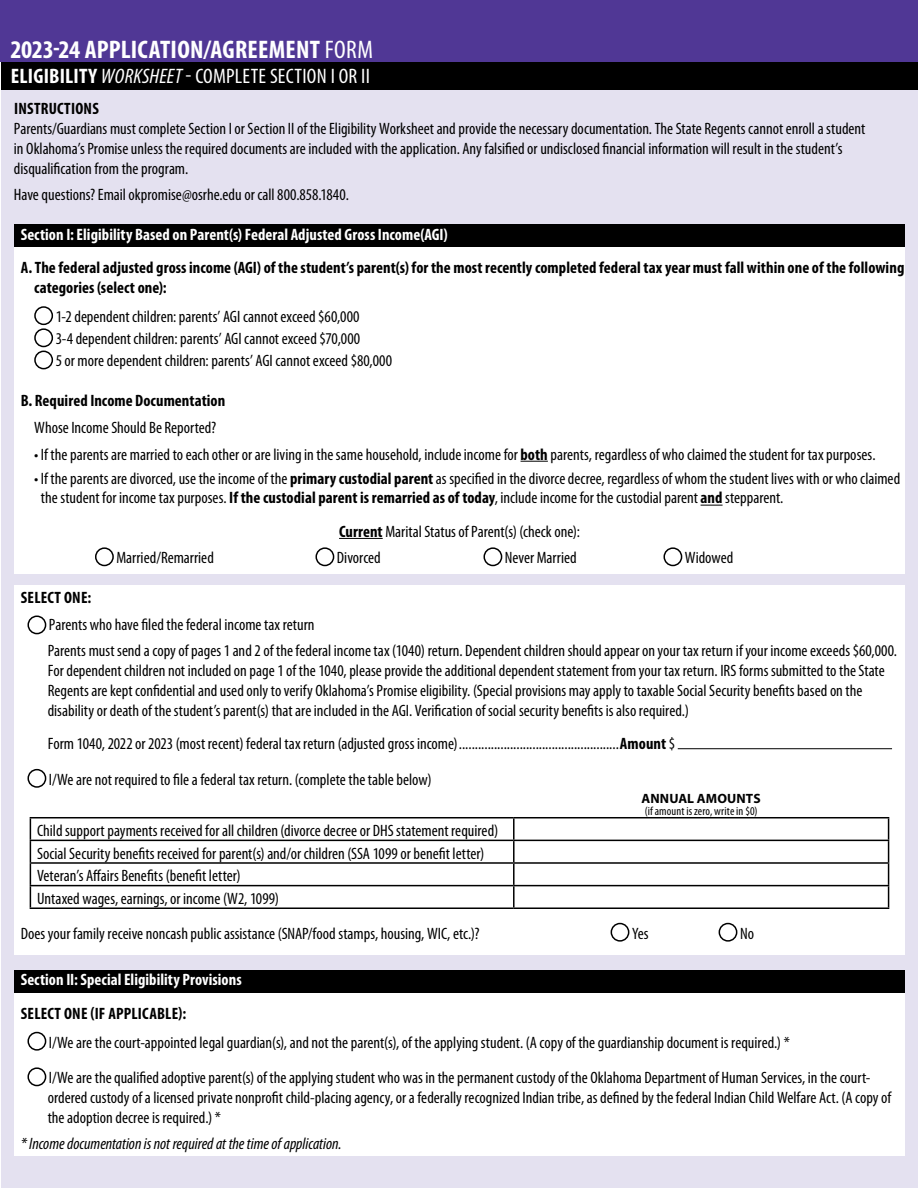
<style>
.page{position:relative;width:918px;height:1188px;background:#fff}
.page>*{position:absolute;margin:0;border:0;box-sizing:border-box;transform-origin:0 0}
.h2_blue{font:700 condensed 25.5px "Myriad Pro";letter-spacing:.01em;color:#fff}
.t1{font:condensed 21px "Myriad Pro";letter-spacing:.015em;color:#fff}
.t2{font:condensed 16.5px/19.8px "Myriad Pro";color:#000}
.t3{font:700 condensed 16.5px/19.8px "Myriad Pro";letter-spacing:.005em;color:#000}
.h5_white{font:700 condensed 16.5px "Myriad Pro";letter-spacing:.005em;color:#fff}
.t4{font:italic condensed 16.5px "Myriad Pro";color:#000}
.t5{font:700 13.5px "Myriad Pro";letter-spacing:.01em;color:#000}
.t6{font:condensed 12px "Myriad Pro";letter-spacing:.01em;color:#000}
.s1{font-weight:400}
.s2{font-weight:700}
.s3{font-style:italic}
</style>
<div class="page">
<div style="left:2px;top:32px;width:916px;height:1156px;background:#e4e1f0"></div>
<div style="left:14px;top:247px;width:891px;height:327px;background:#fff"></div>
<div style="left:14px;top:586px;width:891px;height:369px;background:#fff"></div>
<div style="left:14px;top:991px;width:891px;height:165px;background:#fff"></div>
<div style="left:1px;top:62px;width:917px;height:27px;background:#000"></div>
<div style="left:0;top:0;width:918px;height:62px;background:#503795"></div>
<div style="left:14px;top:225px;width:891px;height:22px;background:#000"></div>
<svg style="left:521px;top:461px;width:27px;height:1px"></svg>
<svg style="left:701px;top:505px;width:22px;height:1px"></svg>
<hr style="left:339px;top:538px;width:44px;height:1px;background:#000">
<div style="left:14px;top:970px;width:891px;height:23px;background:#000"></div>
<div style="left:34px;top:306px;width:19px;height:19px;border:2px solid #000;border-radius:50%"></div>
<div style="left:34px;top:328px;width:19px;height:19px;border:2px solid #000;border-radius:50%"></div>
<div style="left:34px;top:351px;width:19px;height:18px;border:2px solid #000;border-radius:50%"></div>
<div style="left:95px;top:547px;width:19px;height:19px;border:2px solid #000;border-radius:50%"></div>
<div style="left:315px;top:547px;width:19px;height:19px;border:2px solid #000;border-radius:50%"></div>
<div style="left:483px;top:547px;width:19px;height:19px;border:2px solid #000;border-radius:50%"></div>
<div style="left:663px;top:547px;width:19px;height:19px;border:2px solid #000;border-radius:50%"></div>
<div style="left:27px;top:616px;width:19px;height:18px;border:2px solid #000;border-radius:50%"></div>
<hr style="left:678px;top:748px;width:214px;height:1px;background:#000">
<div style="left:27px;top:769px;width:19px;height:19px;border:2px solid #000;border-radius:50%"></div>
<svg style="left:30px;top:818px;width:1px;height:89px"></svg>
<hr style="left:30px;top:817px;width:484px;height:1px;background:#000">
<hr style="left:30px;top:840px;width:484px;height:1px;background:#000">
<hr style="left:30px;top:862px;width:484px;height:2px;background:#000">
<hr style="left:30px;top:885px;width:484px;height:1px;background:#000">
<hr style="left:30px;top:907px;width:484px;height:2px;background:#000">
<hr style="left:513px;top:818px;width:2px;height:22px;background:#000">
<hr style="left:513px;top:841px;width:2px;height:21px;background:#000">
<hr style="left:513px;top:864px;width:2px;height:21px;background:#000">
<hr style="left:513px;top:886px;width:2px;height:21px;background:#000">
<hr style="left:514px;top:817px;width:375px;height:1px;background:#000">
<svg style="left:888px;top:818px;width:1px;height:89px"></svg>
<hr style="left:514px;top:840px;width:375px;height:1px;background:#000">
<hr style="left:514px;top:862px;width:375px;height:2px;background:#000">
<hr style="left:514px;top:885px;width:375px;height:1px;background:#000">
<hr style="left:514px;top:907px;width:375px;height:2px;background:#000">
<div style="left:611px;top:923px;width:18px;height:19px;border:2px solid #000;border-radius:50%"></div>
<div style="left:719px;top:923px;width:18px;height:19px;border:2px solid #000;border-radius:50%"></div>
<div style="left:27px;top:1032px;width:19px;height:19px;border:2px solid #000;border-radius:50%"></div>
<div style="left:27px;top:1067px;width:19px;height:19px;border:2px solid #000;border-radius:50%"></div>
<h2 class="h2_blue" style="left:11px;top:34px;width:364px">2023-24 APPLICATION/AGREEMENT <span class="s1">FORM</span></h2>
<h3 class="t1" style="left:11px;top:63px;width:361px"><span class="s2">ELIGIBILITY</span> <span class="s3">WORKSHEET</span> - COMPLETE SECTION I OR II</h3>
<h4 class="t3" style="left:14px;top:98px;width:86px">INSTRUCTIONS</h4>
<p class="t2" style="left:14px;top:118px;width:853px">Parents/Guardians must complete Section I or Section II of the Eligibility Worksheet and provide the necessary documentation. The State Regents cannot enroll a student in Oklahoma’s Promise unless the required documents are included with the application. Any falsified or undisclosed financial information will result in the student’s disqualification from the program.</p>
<p class="t2" style="left:14px;top:185px;width:336px">Have questions? Email okpromise@osrhe.edu or call 800.858.1840.</p>
<h5 class="h5_white" style="left:21px;top:224px;width:428px">Section I: Eligibility Based on Parent(s) Federal Adjusted Gross Income(AGI)</h5>
<h6 class="t3" style="left:34px;top:258px;width:872px;text-indent:-13px">A. The federal adjusted gross income (AGI) of the student’s parent(s) for the most recently completed federal tax year must fall within one of the following categories (select one):</h6>
<p class="t2" style="left:56px;top:307px;width:305px">1-2 dependent children: parents’ AGI cannot exceed $60,000</p>
<p class="t2" style="left:56px;top:329px;width:306px">3-4 dependent children: parents’ AGI cannot exceed $70,000</p>
<p class="t2" style="left:56px;top:351px;width:338px">5 or more dependent children: parents’ AGI cannot exceed $80,000</p>
<h6 class="t3" style="left:21px;top:391px;width:206px">B. Required Income Documentation</h6>
<p class="t2" style="left:34px;top:417px;width:184px">Whose Income Should Be Reported?</p>
<p class="t2" style="left:34px;top:444px;width:843px">• If the parents are married to each other or are living in the same household, include income for <span class="s2">both</span> parents, regardless of who claimed the student for tax purposes.</p>
<p class="t2" style="left:41px;top:468px;width:861px;text-indent:-7px">• If the parents are divorced, use the income of the <span class="s2">primary custodial parent</span> as specified in the divorce decree, regardless of whom the student lives with or who claimed the student for income tax purposes. <span class="s2">If the custodial parent is remarried as of today</span>, include income for the custodial parent <span class="s2">and</span> stepparent.</p>
<p class="t2" style="left:339px;top:521px;width:242px"><span class="s2">Current</span> Marital Status of Parent(s) (check one):</p>
<p class="t2" style="left:116px;top:548px;width:99px">Married/Remarried</p>
<p class="t2" style="left:337px;top:548px;width:45px">Divorced</p>
<p class="t2" style="left:505px;top:548px;width:73px">Never Married</p>
<p class="t2" style="left:685px;top:548px;width:50px">Widowed</p>
<h6 class="t3" style="left:21px;top:588px;width:72px">SELECT ONE:</h6>
<p class="t2" style="left:49px;top:614px;width:267px">Parents who have filed the federal income tax return</p>
<p class="t2" style="left:48px;top:641px;width:851px">Parents must send a copy of pages 1 and 2 of the federal income tax (1040) return. Dependent children should appear on your tax return if your income exceeds $60,000.<br>For dependent children not included on page 1 of the 1040, please provide the additional dependent statement from your tax return. IRS forms submitted to the State Regents are kept confidential and used only to verify Oklahoma’s Promise eligibility. (Special provisions may apply to taxable Social Security benefits based on the disability or death of the student’s parent(s) that are included in the AGI. Verification of social security benefits is also required.)</p>
<p class="t2" style="left:48px;top:734px;width:629px">Form 1040, 2022 or 2023 (most recent) federal tax return (adjusted gross income)..................................................<span class="s2">Amount</span> $</p>
<p class="t2" style="left:49px;top:769px;width:384px">I/We are not required to file a federal tax return. (complete the table below)</p>
<p class="t5" style="left:642px;top:790px;width:121px">ANNUAL AMOUNTS</p>
<p class="t6" style="left:645px;top:803px;width:114px">(if amount is zero, write in $0)</p>
<p class="t2" style="left:37px;top:820px;width:463px">Child support payments received for all children (divorce decree or DHS statement required)</p>
<p class="t2" style="left:37px;top:843px;width:449px">Social Security benefits received for parent(s) and/or children (SSA 1099 or benefit letter)</p>
<p class="t2" style="left:37px;top:866px;width:205px">Veteran’s Affairs Benefits (benefit letter)</p>
<p class="t2" style="left:37px;top:888px;width:243px">Untaxed wages, earnings, or income (W2, 1099)</p>
<p class="t2" style="left:21px;top:923px;width:460px">Does your family receive noncash public assistance (SNAP/food stamps, housing, WIC, etc.)?</p>
<p class="t2" style="left:632px;top:923px;width:18px">Yes</p>
<p class="t2" style="left:740px;top:923px;width:15px">No</p>
<h5 class="h5_white" style="left:21px;top:970px;width:222px">Section II: Special Eligibility Provisions</h5>
<h6 class="t3" style="left:21px;top:1003px;width:167px">SELECT ONE (IF APPLICABLE):</h6>
<p class="t2" style="left:49px;top:1032px;width:742px">I/We are the court-appointed legal guardian(s), and not the parent(s), of the applying student. (A copy of the guardianship document is required.) *</p>
<p class="t2" style="left:48px;top:1068px;width:845px">I/We are the qualified adoptive parent(s) of the applying student who was in the permanent custody of the Oklahoma Department of Human Services, in the court&shy;ordered custody of a licensed private nonprofit child-placing agency, or a federally recognized Indian tribe, as defined by the federal Indian Child Welfare Act. (A copy of the adoption decree is required.) *</p>
<p class="t4" style="left:21px;top:1134px;width:322px">* Income documentation is not required at the time of application.</p>
</div>
